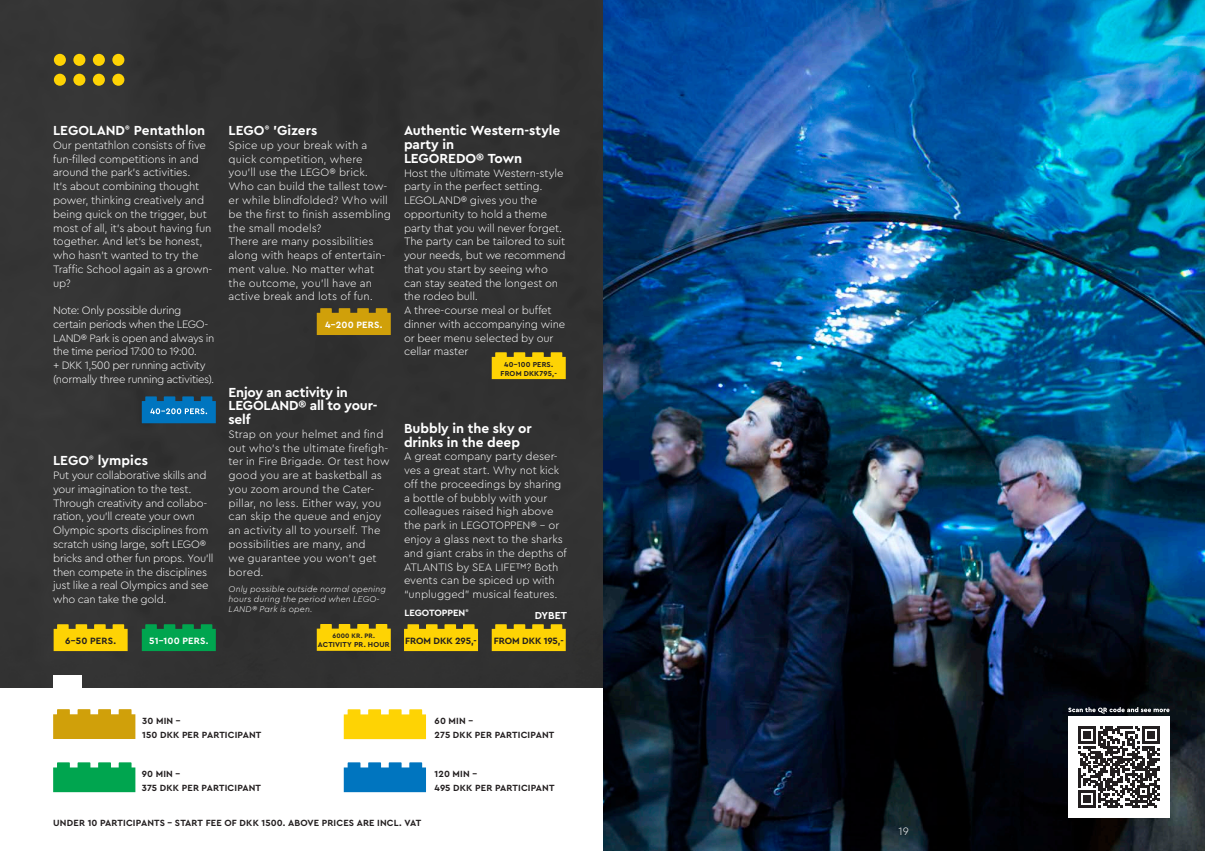
<style>
.page{position:relative;width:1205px;height:851px;background:#fff}
.page>*{position:absolute;margin:0;border:0;box-sizing:border-box;transform-origin:0 0}
.english{font:700 13.75px/13.8px "Cera Pro";letter-spacing:-.005em;color:#fff}
.english-2{font:300 11.25px/13.8px "Cera Pro";letter-spacing:-.01em;color:#fff}
.english-3{font:300 11.25px/13.8px "Cera Pro";letter-spacing:.01em;color:#fff}
.english-4{font:300 11.25px/13.8px "Cera Pro";letter-spacing:-.03em;color:#fff}
.english-5{font:700 10.62px "Cera Pro";letter-spacing:-.01em;color:#fff}
.english-6{font:700 9.62px "Cera Pro";letter-spacing:-.01em;color:#231f20}
.english-7{font:700 9.62px "Cera Pro";letter-spacing:.005em;color:#fff}
.english-8{font:700 9.62px "Cera Pro";letter-spacing:-.015em;color:#fff}
.english-9{font:700 9.38px "Cera Pro";letter-spacing:.01em;color:#231f20}
.english-10{font:italic 300 8.75px/10px "Cera Pro";letter-spacing:.015em;color:#fff}
.english-11{font:700 7.5px "Cera Pro";letter-spacing:.02em;color:#231f20}
.english-12{font:700 6.75px "Cera Pro";letter-spacing:.02em;color:#231f20}
</style>
<div class="page">
<img style="left:0;top:0;width:1205px;height:850px">
<div style="left:54px;top:54px;width:12px;height:12px;background:#fed304;border-radius:50%"></div>
<div style="left:73px;top:54px;width:12px;height:12px;background:#fed304;border-radius:50%"></div>
<div style="left:93px;top:54px;width:12px;height:12px;background:#fed304;border-radius:50%"></div>
<div style="left:112px;top:54px;width:12px;height:12px;background:#fed304;border-radius:50%"></div>
<div style="left:73px;top:74px;width:12px;height:12px;background:#fed304;border-radius:50%"></div>
<div style="left:93px;top:74px;width:12px;height:12px;background:#fed304;border-radius:50%"></div>
<div style="left:112px;top:74px;width:12px;height:12px;background:#fed304;border-radius:50%"></div>
<div style="left:54px;top:74px;width:12px;height:12px;background:#fed304;border-radius:50%"></div>
<svg style="left:317px;top:308px;width:74px;height:27px;background:#c4970c"></svg>
<svg style="left:492px;top:352px;width:74px;height:27px;background:#eec607"></svg>
<svg style="left:492px;top:624px;width:74px;height:27px;background:#eec607"></svg>
<svg style="left:404px;top:624px;width:74px;height:27px;background:#eec707"></svg>
<svg style="left:317px;top:624px;width:74px;height:26px;background:#efc707"></svg>
<svg style="left:142px;top:396px;width:74px;height:27px;background:#1478b7"></svg>
<svg style="left:142px;top:624px;width:74px;height:27px;background:#039c4c"></svg>
<svg style="left:54px;top:624px;width:74px;height:27px;background:#eec607"></svg>
<div style="left:0;top:688px;width:602px;height:162px;background:#fff"></div>
<div style="left:53px;top:675px;width:28px;height:26px;background:#fff"></div>
<svg style="left:53px;top:709px;width:82px;height:29px;background:#d3a61c"></svg>
<svg style="left:53px;top:762px;width:82px;height:30px;background:#13ab5c"></svg>
<svg style="left:344px;top:709px;width:82px;height:30px;background:#fed616"></svg>
<svg style="left:344px;top:762px;width:82px;height:30px;background:#137fc3"></svg>
<div style="left:1068px;top:716px;width:101px;height:101px;background:#fff"></div>
<svg style="left:1078px;top:726px;width:81px;height:81px"></svg>
<svg style="left:1068px;top:707px;width:101px;height:6px"></svg>
<p class="english" style="left:53px;top:123px;width:154px">LEGOLAND<sup>®</sup> Pentathlon</p>
<p class="english-2" style="left:53px;top:138px;width:161px">Our pentathlon consists of five fun-filled competitions in and around the park’s activities.<br>It’s about combining thought power, thinking creatively and being quick on the trigger, but most of all, it’s about having fun together. And let’s be honest, who hasn’t wanted to try the<br>Traffic School again as a grown&shy;up?</p>
<p class="english-4" style="left:53px;top:303px;width:163px">Note: Only possible during certain periods when the LEGO-<br>LAND® Park is open and always in the time period 17:00 to 19:00.</p>
<p class="english-4" style="left:53px;top:358px;width:163px">+ DKK 1,500 per running activity (normally three running activities).</p>
<p class="english" style="left:53px;top:453px;width:96px">LEGO<sup>®</sup> lympics</p>
<p class="english-2" style="left:53px;top:468px;width:162px">Put your collaborative skills and your imagination to the test.<br>Through creativity and collabo&shy;ration, you’ll create your own<br>Olympic sports disciplines from scratch using large, soft LEGO® bricks and other fun props. You’ll then compete in the disciplines just like a real Olympics and see who can take the gold.</p>
<p class="english-6" style="left:65px;top:634px;width:52px">6-50 PERS.</p>
<p class="english-7" style="left:149px;top:634px;width:61px">51-100 PERS.</p>
<p class="english" style="left:229px;top:123px;width:90px">LEGO<sup>®</sup> ’Gizers</p>
<p class="english-3" style="left:229px;top:138px;width:164px">Spice up your break with a quick competition, where you’ll use the LEGO® brick.<br>Who can build the tallest tow&shy;er while blindfolded? Who will be the first to finish assembling the small models?</p>
<p class="english-3" style="left:229px;top:234px;width:159px">There are many possibilities along with heaps of entertain&shy;ment value. No matter what the outcome, you’ll have an active break and lots of fun.</p>
<p class="english-7" style="left:325px;top:318px;width:59px">4-200 PERS.</p>
<p class="english" style="left:229px;top:384px;width:121px">Enjoy an activity in</p>
<p class="english" style="left:229px;top:398px;width:150px">LEGOLAND® all to your&shy;self</p>
<p class="english-3" style="left:229px;top:427px;width:163px">Strap on your helmet and find out who’s the ultimate firefigh&shy;ter in Fire Brigade. Or test how good you are at basketball as you zoom around the Cater&shy;pillar, no less. Either way, you can skip the queue and enjoy an activity all to yourself. The possibilities are many, and<br>we guarantee you won’t get bored.</p>
<p class="english-10" style="left:229px;top:583px;width:159px">Only possible outside normal opening hours during the period when LEGO-<br>LAND® Park is open.</p>
<p class="english-12" style="left:332px;top:631px;width:44px">6000 KR. PR.</p>
<p class="english-11" style="left:318px;top:639px;width:73px">ACTIVITY PR. HOUR</p>
<p class="english" style="left:404px;top:123px;width:158px">Authentic Western-style party in</p>
<p class="english" style="left:404px;top:151px;width:120px">LEGOREDO® Town</p>
<p class="english-2" style="left:404px;top:165px;width:163px">Host the ultimate Western-style party in the perfect setting.<br>LEGOLAND® gives you the opportunity to hold a theme party that you will never forget.<br>The party can be tailored to suit your needs, but we recommend that you start by seeing who can stay seated the longest on the rodeo bull.</p>
<p class="english-2" style="left:404px;top:303px;width:163px">A three-course meal or buffet dinner with accompanying wine or beer menu selected by our cellar master</p>
<p class="english-11" style="left:504px;top:359px;width:50px">40-100 PERS.</p>
<p class="english-11" style="left:500px;top:368px;width:58px">FROM DKK795,-</p>
<p class="english" style="left:404px;top:421px;width:129px">Bubbly in the sky or drinks in the deep</p>
<p class="english-2" style="left:404px;top:449px;width:164px">A great company party deser&shy;ves a great start. Why not kick off the proceedings by sharing a bottle of bubbly with your colleagues raised high above the park in LEGOTOPPEN® – or enjoy a glass next to the sharks and giant crabs in the depths of<br>ATLANTIS by SEA LIFE™? Both events can be spiced up with “unplugged” musical features.</p>
<p class="english-8" style="left:404px;top:606px;width:66px">LEGOTOPPEN<sup>®</sup></p>
<p class="english-5" style="left:535px;top:608px;width:34px">DYBET</p>
<p class="english-6" style="left:405px;top:634px;width:73px">FROM DKK 295,-</p>
<p class="english-6" style="left:494px;top:634px;width:71px">FROM DKK 195,-</p>
<p class="english-9" style="left:142px;top:714px;width:40px">30 MIN -</p>
<p class="english-9" style="left:142px;top:728px;width:121px">150 DKK PER PARTICIPANT</p>
<p class="english-9" style="left:142px;top:767px;width:40px">90 MIN -</p>
<p class="english-9" style="left:142px;top:781px;width:121px">375 DKK PER PARTICIPANT</p>
<p class="english-9" style="left:435px;top:714px;width:40px">60 MIN -</p>
<p class="english-9" style="left:435px;top:728px;width:121px">275 DKK PER PARTICIPANT</p>
<p class="english-9" style="left:435px;top:767px;width:44px">120 MIN -</p>
<p class="english-9" style="left:435px;top:781px;width:121px">495 DKK PER PARTICIPANT</p>
<p class="english-9" style="left:53px;top:816px;width:370px">UNDER 10 PARTICIPANTS - START FEE OF DKK 1500. ABOVE PRICES ARE INCL. VAT</p>
<p class="english-2" style="left:898px;top:824px;width:12px">19</p>
</div>
